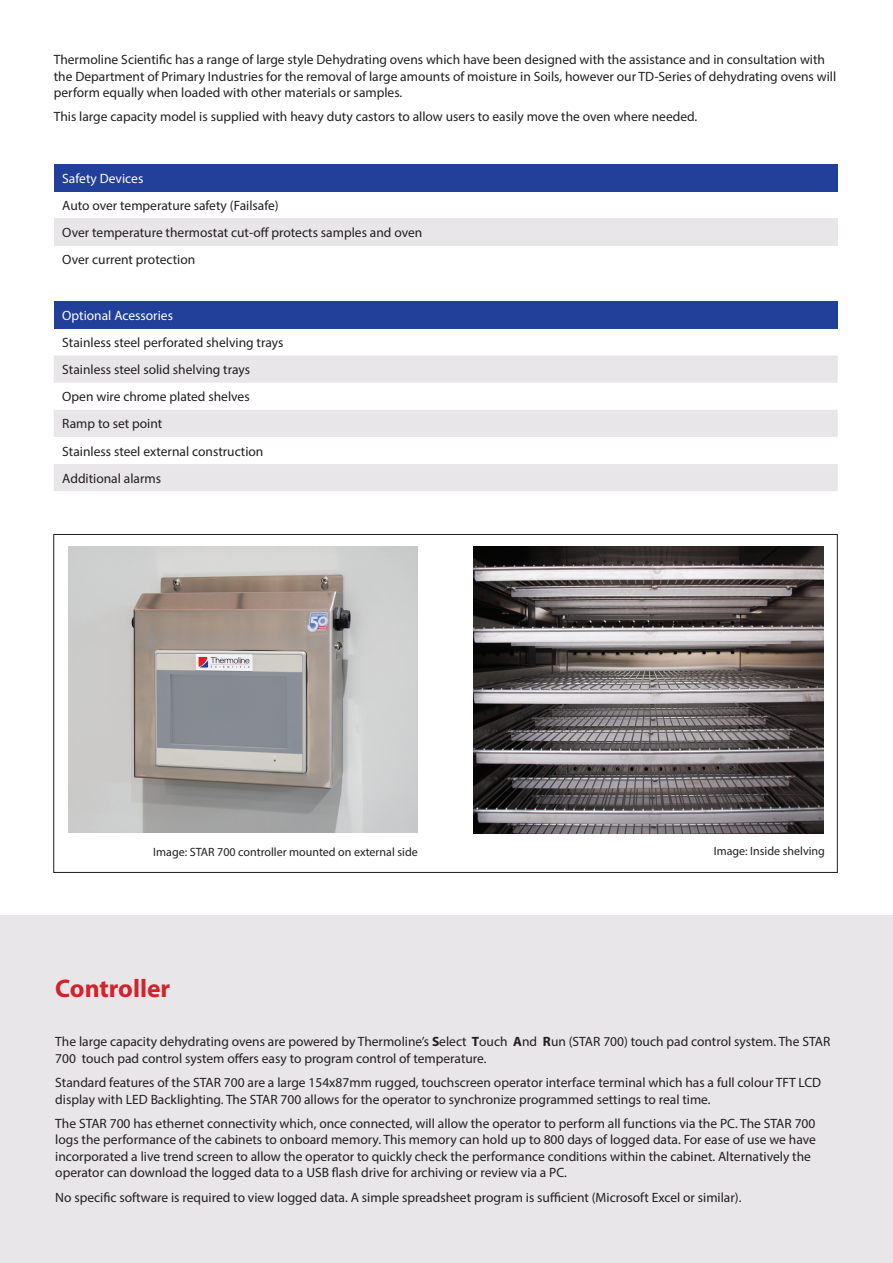
<style>
.page{position:relative;width:893px;height:1263px;background:#fff}
.page>*{position:absolute;margin:0;border:0;box-sizing:border-box;transform-origin:0 0}
.t1{font:700 25.5px "Myriad Pro";color:#d1232a}
.t2{font:13.5px/16.2px "Myriad Pro";color:#231f20}
.t3{font:13.5px "Myriad Pro";color:#fff}
.t4{font:12px "Myriad Pro";color:#231f20}
.s1{font-weight:700}
</style>
<div class="page">
<div style="left:54px;top:164px;width:784px;height:27px;background:#223f99"></div>
<div style="left:54px;top:218px;width:784px;height:27px;background:#e8e6e8"></div>
<div style="left:54px;top:301px;width:784px;height:27px;background:#223f99"></div>
<svg style="left:54px;top:355px;width:784px;height:136px;fill:#e8e6e8"></svg>
<img style="left:68px;top:546px;width:349px;height:286px">
<img style="left:474px;top:546px;width:350px;height:287px">
<div style="left:0;top:915px;width:893px;height:348px;background:#e8e6e8"></div>
<p class="t2" style="left:54px;top:51px;width:784px">Thermoline Scientific has a range of large style Dehydrating ovens which have been designed with the assistance and in consultation with the Department of Primary Industries for the removal of large amounts of moisture in Soils, however our TD-Series of dehydrating ovens will perform equally when loaded with other materials or samples.</p>
<p class="t2" style="left:54px;top:109px;width:645px">This large capacity model is supplied with heavy duty castors to allow users to easily move the oven where needed.</p>
<p class="t3" style="left:62px;top:170px;width:83px">Safety Devices</p>
<p class="t2" style="left:62px;top:192px;width:362px;line-height:27.2px">Auto over temperature safety (Failsafe)<br>Over temperature thermostat cut-off protects samples and oven<br>Over current protection</p>
<p class="t3" style="left:62px;top:307px;width:112px">Optional Acessories</p>
<p class="t2" style="left:62px;top:329px;width:223px;line-height:27.2px">Stainless steel perforated shelving trays<br>Stainless steel solid shelving trays<br>Open wire chrome plated shelves<br>Ramp to set point<br>Stainless steel external construction<br>Additional alarms</p>
<p class="t4" style="left:153px;top:844px;width:266px">Image: STAR 700 controller mounted on external side</p>
<p class="t4" style="left:714px;top:843px;width:113px">Image: Inside shelving</p>
<h1 class="t1" style="left:55px;top:972px;width:116px">Controller</h1>
<p class="t2" style="left:55px;top:1033px;width:776px">The large capacity dehydrating ovens are powered by Thermoline’s <span class="s1">S</span>elect <span class="s1">T</span>ouch <span class="s1">A</span>nd <span class="s1">R</span>un (STAR 700) touch pad control system. The STAR<br>700 touch pad control system offers easy to program control of temperature.</p>
<p class="t2" style="left:55px;top:1074px;width:767px">Standard features of the STAR 700 are a large 154x87mm rugged, touchscreen operator interface terminal which has a full colour TFT LCD display with LED Backlighting. The STAR 700 allows for the operator to synchronize programmed settings to real time.</p>
<p class="t2" style="left:55px;top:1115px;width:762px">The STAR 700 has ethernet connectivity which, once connected, will allow the operator to perform all functions via the PC. The STAR 700 logs the performance of the cabinets to onboard memory. This memory can hold up to 800 days of logged data. For ease of use we have incorporated a live trend screen to allow the operator to quickly check the performance conditions within the cabinet. Alternatively the operator can download the logged data to a USB flash drive for archiving or review via a PC.</p>
<p class="t2" style="left:55px;top:1189px;width:688px">No specific software is required to view logged data. A simple spreadsheet program is sufficient (Microsoft Excel or similar).</p>
</div>
